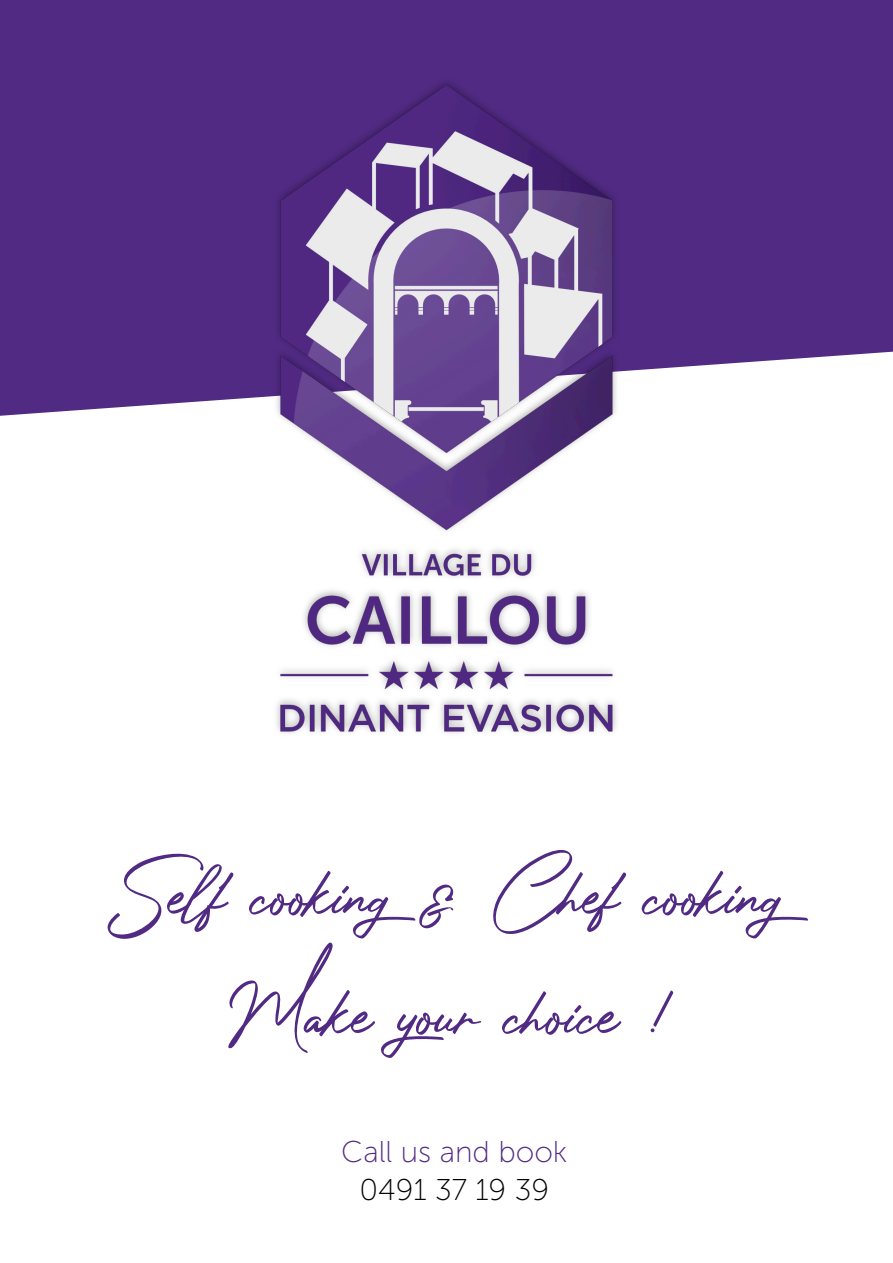
<style>
.page{position:relative;width:893px;height:1263px;background:#fff}
.page>*{position:absolute;margin:0;border:0;box-sizing:border-box;transform-origin:0 0}
.t1{font:80.25px "Photograph Signature";color:#512a83}
.t2{font:79.95px "Photograph Signature";color:#512a83}
.t3{font:30px "Museo Sans 100";color:#512a83}
.t4{font:30px "Museo Sans 100";color:#000}
.s1{font-size:79.95px}
</style>
<div class="page">
<div style="left:0;top:0;width:893px;height:416px;background:#512a83"></div>
<img style="left:273px;top:76px;width:347px;height:658px">
<p class="t2" style="left:109px;top:870px;width:720px">Self cooking&amp; Chef cooking</p>
<p class="t1" style="left:228px;top:990px;width:455px">Make your choice <span class="s1">!</span></p>
<p class="t3" style="left:341px;top:1139px;width:227px">Call us and book</p>
<p class="t4" style="left:359px;top:1177px;width:191px">0491 37 19 39</p>
</div>
